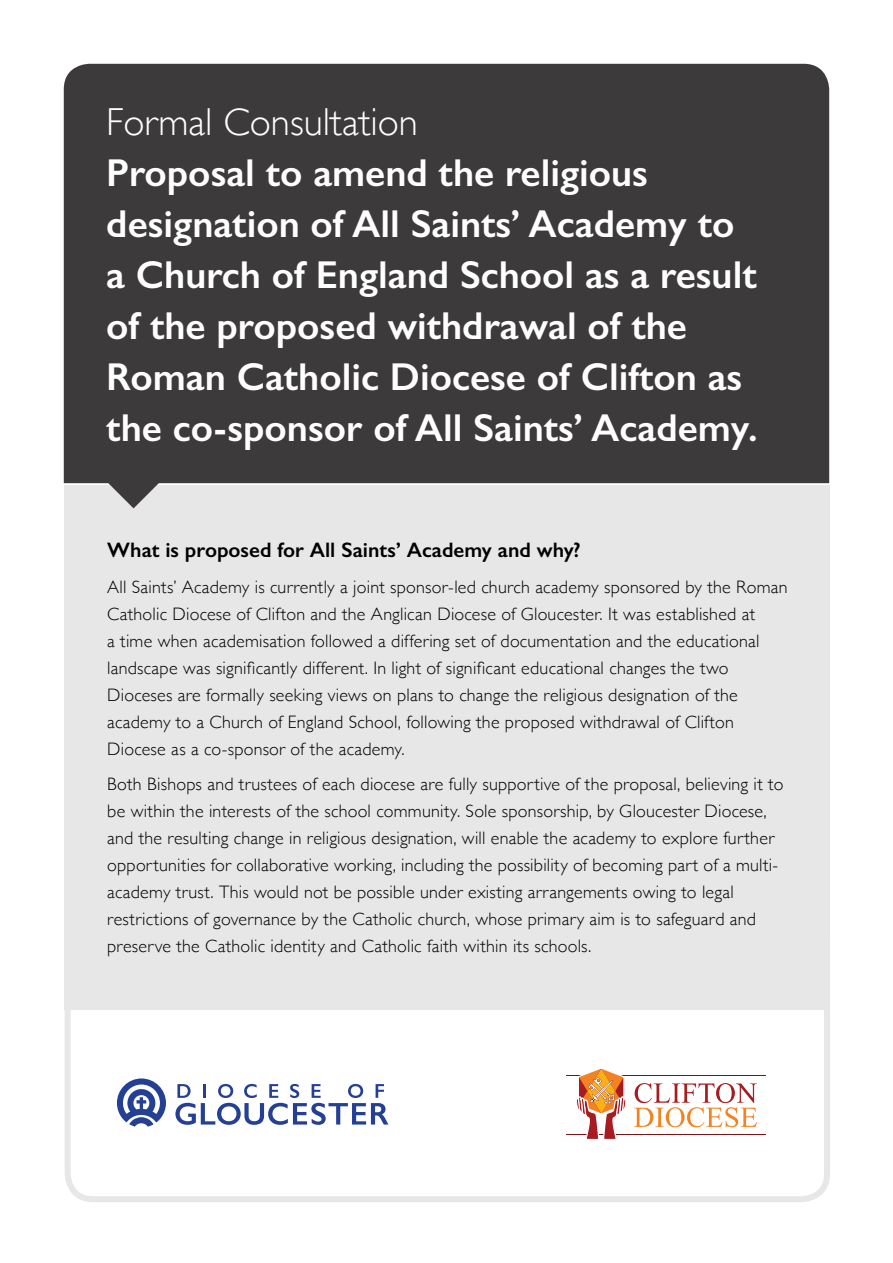
<style>
.page{position:relative;width:893px;height:1263px;background:#fff}
.page>*{position:absolute;margin:0;border:0;box-sizing:border-box;transform-origin:0 0}
.t1{font:600 39px/51px "Gill Sans";color:#fff}
.t2{font:300 39px "Gill Sans";color:#fff}
.t3{font:600 21px "Gill Sans";color:#000}
.t4{font:300 18px/27px "Gill Sans";letter-spacing:.015em;color:#000}
</style>
<div class="page">
<svg style="left:64px;top:934px;width:766px;height:268px"></svg>
<div style="left:64px;top:64px;width:765px;height:419px;background:#3c3a3b"></div>
<div style="left:65px;top:485px;width:765px;height:525px;background:#e7e7e7"></div>
<svg style="left:106px;top:481px;width:55px;height:27px"></svg>
<svg style="left:175px;top:1084px;width:213px;height:41px"></svg>
<svg style="left:117px;top:1078px;width:49px;height:49px"></svg>
<div style="left:561px;top:1066px;width:209px;height:76px;background:#fff"></div>
<hr style="left:566px;top:1075px;width:200px;height:1px;background:#7a1315">
<hr style="left:566px;top:1134px;width:200px;height:1px;background:#7a1315">
<svg style="left:634px;top:1083px;width:123px;height:44px"></svg>
<svg style="left:576px;top:1068px;width:50px;height:71px"></svg>
<h1 class="t2" style="left:106px;top:91px;width:313px">Formal Consultation</h1>
<h1 class="t1" style="left:106px;top:147px;width:653px">Proposal to amend the religious designation of All Saints’ Academy to a Church of England School as a result of the proposed withdrawal of the Roman Catholic Diocese of Clifton as the co-sponsor of All Saints’ Academy.</h1>
<p class="t3" style="left:107px;top:537px;width:475px">What is proposed for All Saints’ Academy and why?</p>
<p class="t4" style="left:107px;top:573px;width:682px">All Saints’ Academy is currently a joint sponsor-led church academy sponsored by the Roman Catholic Diocese of Clifton and the Anglican Diocese of Gloucester. It was established at<br>a time when academisation followed a differing set of documentation and the educational landscape was significantly different. In light of significant educational changes the two Dioceses are formally seeking views on plans to change the religious designation of the academy to a Church of England School, following the proposed withdrawal of Clifton Diocese as a co-sponsor of the academy.</p>
<p class="t4" style="left:107px;top:770px;width:678px">Both Bishops and trustees of each diocese are fully supportive of the proposal, believing it to be within the interests of the school community. Sole sponsorship, by Gloucester Diocese, and the resulting change in religious designation, will enable the academy to explore further opportunities for collaborative working, including the possibility of becoming part of a multi&shy;academy trust. This would not be possible under existing arrangements owing to legal restrictions of governance by the Catholic church, whose primary aim is to safeguard and preserve the Catholic identity and Catholic faith within its schools.</p>
</div>
